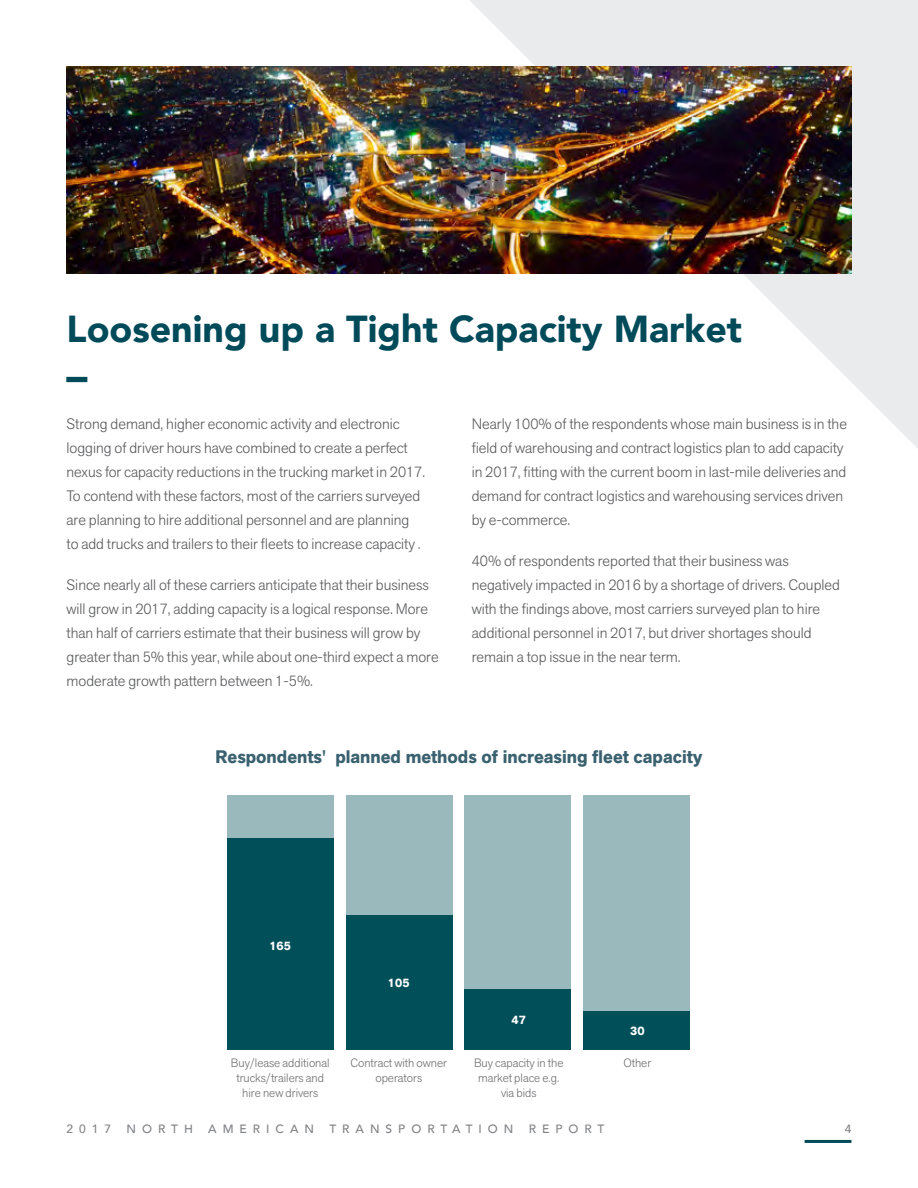
<style>
.page{position:relative;width:918px;height:1188px;background:#fff}
.page>*{position:absolute;margin:0;border:0;box-sizing:border-box;transform-origin:0 0}
.t1{font:900 42px "Avenir";color:#004a59}
.t2{font:900 37.5px "Avenir";color:#004a59}
.t3{font:700 18px "Akzid Grtsk Next";color:#3a616f}
.t4{font:300 15px/24px "Akzid Grtsk Next";color:#58595b}
.t5{font:300 12px/15px "Akzid Grtsk Next";color:#6d6e71;text-align:center}
.t6{font:500 12px "Avenir";letter-spacing:.5em;color:#808285}
.t7{font:700 12px "Akzid Grtsk Next";color:#fff}
</style>
<div class="page">
<hr style="left:805px;top:1140px;width:46px;height:3px;background:#004a59">
<svg style="left:469px;top:0;width:449px;height:448px"></svg>
<img style="left:67px;top:67px;width:784px;height:206px">
<div style="left:227px;top:795px;width:107px;height:211px;background:#9ab9bd"></div>
<div style="left:346px;top:795px;width:107px;height:211px;background:#9ab9bd"></div>
<div style="left:464px;top:795px;width:107px;height:211px;background:#9ab9bd"></div>
<div style="left:583px;top:795px;width:107px;height:229px;background:#9ab9bd"></div>
<div style="left:583px;top:1011px;width:107px;height:39px;background:#004f59"></div>
<div style="left:464px;top:990px;width:107px;height:60px;background:#004f59"></div>
<div style="left:346px;top:915px;width:107px;height:135px;background:#004f59"></div>
<div style="left:227px;top:839px;width:107px;height:211px;background:#004f59"></div>
<h2 class="t2" style="left:67px;top:296px;width:677px">Loosening up a Tight Capacity Market</h2>
<h1 class="t1" style="left:67px;top:339px;width:22px">–</h1>
<p class="t4" style="left:67px;top:412px;width:360px">Strong demand, higher economic activity and electronic logging of driver hours have combined to create a perfect nexus for capacity reductions in the trucking market in 2017.<br>To contend with these factors, most of the carriers surveyed are planning to hire additional personnel and are planning<br>to add trucks and trailers to their fleets to increase capacity .</p>
<p class="t4" style="left:67px;top:573px;width:374px">Since nearly all of these carriers anticipate that their business will grow in 2017, adding capacity is a logical response. More than half of carriers estimate that their business will grow by greater than 5% this year, while about one-third expect a more moderate growth pattern between 1-5%.</p>
<p class="t4" style="left:472px;top:412px;width:377px">Nearly 100% of the respondents whose main business is in the field of warehousing and contract logistics plan to add capacity in 2017, fitting with the current boom in last-mile deliveries and demand for contract logistics and warehousing services driven by e-commerce.</p>
<p class="t4" style="left:472px;top:549px;width:370px">40% of respondents reported that their business was negatively impacted in 2016 by a shortage of drivers. Coupled with the findings above, most carriers surveyed plan to hire additional personnel in 2017, but driver shortages should remain a top issue in the near term.</p>
<p class="t3" style="left:216px;top:745px;width:488px">Respondents' planned methods of increasing fleet capacity</p>
<p class="t7" style="left:269px;top:938px;width:23px">165</p>
<p class="t7" style="left:388px;top:975px;width:23px">105</p>
<p class="t7" style="left:512px;top:1012px;width:16px">47</p>
<p class="t7" style="left:630px;top:1023px;width:16px">30</p>
<p class="t5" style="left:231px;top:1055px;width:100px">Buy/lease additional trucks/trailers and hire new drivers</p>
<p class="t5" style="left:350px;top:1055px;width:98px">Contract with owner operators</p>
<p class="t5" style="left:474px;top:1055px;width:91px">Buy capacity in the market place e.g. via bids</p>
<p class="t5" style="left:623px;top:1055px;width:29px">Other</p>
<p class="t6" style="left:67px;top:1119px;width:46px">2017</p>
<p class="t6" style="left:127px;top:1119px;width:68px">NORTH</p>
<p class="t6" style="left:208px;top:1119px;width:107px">AMERICAN</p>
<p class="t6" style="left:329px;top:1119px;width:185px">TRANSPORTATION</p>
<p class="t6" style="left:529px;top:1119px;width:77px">REPORT</p>
<p class="t6" style="left:845px;top:1119px;width:8px">4</p>
</div>
